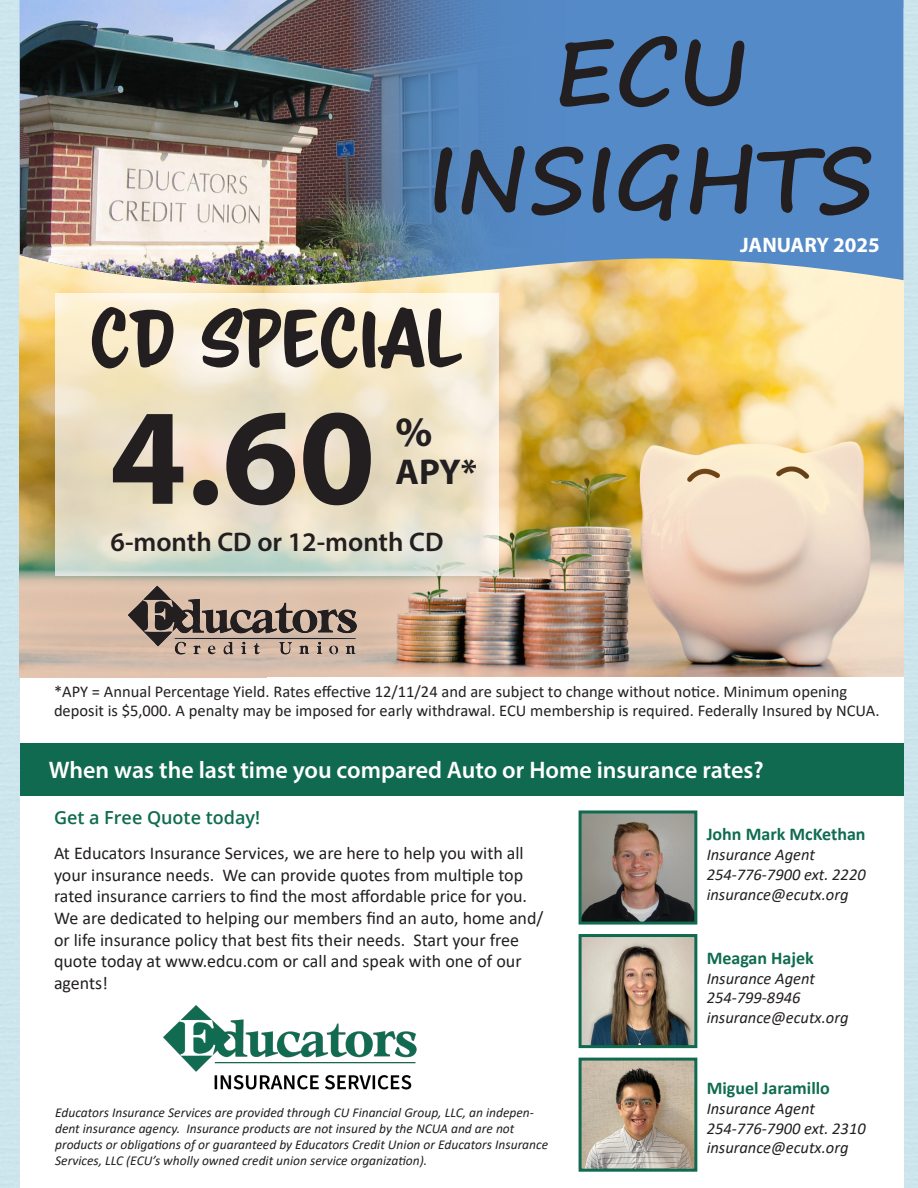
<style>
.page{position:relative;width:918px;height:1188px;background:#cde5ed}
.page>*{position:absolute;margin:0;border:0;box-sizing:border-box;transform-origin:0 0}
.t1{font:700 138px "Myriad Pro";color:#231f20}
.t2{font:700 90px "Segoe Print";color:#231f20}
.t3{font:72px "Scriptorama Markdown JF";color:#231f20}
.t4{font:700 42px "Myriad Pro";color:#231f20}
.t5{font:700 36px "Myriad Pro";color:#231f20}
.t6{font:600 27px "Myriad Pro";color:#231f20}
.t7{font:600 24px "Myriad Pro";color:#fff}
.t8{font:700 21px "Myriad Pro";color:#fff}
.t9{font:18px/21.6px "Calibri";color:#231f20}
.t10{font:700 18px "Calibri";color:#0f6c50}
.t11{font:600 18px "Open Sans";color:#0f6c50}
.t12{font:16.5px/19.8px "Calibri";color:#231f20}
.t13{font:italic 16.5px "Calibri";color:#231f20}
.t14{font:italic 13.5px/16.2px "Calibri";color:#231f20}
</style>
<div class="page">
<div style="left:20px;top:9px;width:884px;height:1179px;background:#fff"></div>
<img style="left:20px;top:286px;width:246px;height:392px">
<img style="left:263px;top:286px;width:641px;height:391px">
<svg style="left:650px;top:0;width:254px;height:286px;background:#5f90c3"></svg>
<img style="left:20px;top:0;width:630px;height:286px">
<div style="left:20px;top:743px;width:884px;height:53px;background:#106a4f"></div>
<img style="left:583px;top:814px;width:110px;height:107px">
<div style="left:579px;top:810px;width:118px;height:115px;border:3px solid #106a4f"></div>
<img style="left:583px;top:938px;width:110px;height:106px">
<div style="left:579px;top:934px;width:118px;height:114px;border:3px solid #106a4f"></div>
<img style="left:583px;top:1062px;width:110px;height:106px">
<div style="left:579px;top:1058px;width:118px;height:114px;border:3px solid #106a4f"></div>
<img style="left:163px;top:1005px;width:254px;height:85px">
<svg style="left:55px;top:294px;width:444px;height:282px;background:#ede4cd"></svg>
<img style="left:116px;top:584px;width:254px;height:82px">
<p class="t2" style="left:554px;top:-11px;width:195px">ECU</p>
<p class="t2" style="left:427px;top:97px;width:448px">INSIGHTS</p>
<p class="t8" style="left:740px;top:231px;width:141px">JANUARY 2025</p>
<p class="t3" style="left:90px;top:292px;width:374px">CD SPECIAL</p>
<p class="t1" style="left:110px;top:367px;width:267px">4.60</p>
<p class="t6" style="left:111px;top:524px;width:334px">6-month CD or 12-month CD</p>
<p class="t4" style="left:395px;top:404px;width:38px">%</p>
<p class="t5" style="left:395px;top:448px;width:83px">APY*</p>
<p class="t12" style="left:54px;top:681px;width:827px">*APY = Annual Percentage Yield. Rates effective 12/11/24 and are subject to change without notice. Minimum opening deposit is $5,000. A penalty may be imposed for early withdrawal. ECU membership is required. Federally Insured by NCUA.</p>
<p class="t7" style="left:49px;top:755px;width:716px">When was the last time you compared Auto or Home insurance rates?</p>
<p class="t11" style="left:54px;top:805px;width:208px">Get a Free Quote today!</p>
<p class="t9" style="left:54px;top:842px;width:491px">At Educators Insurance Services, we are here to help you with all your insurance needs. We can provide quotes from multiple top rated insurance carriers to find the most affordable price for you.<br>We are dedicated to helping our members find an auto, home and/ or life insurance policy that best fits their needs. Start your free quote today at www.edcu.com or call and speak with one of our agents!</p>
<p class="t10" style="left:707px;top:822px;width:160px">John Mark McKethan</p>
<p class="t13" style="left:707px;top:843px;width:110px">Insurance Agent</p>
<p class="t13" style="left:707px;top:863px;width:161px">254-776-7900 ext. 2220</p>
<p class="t13" style="left:707px;top:883px;width:143px">insurance@ecutx.org</p>
<p class="t10" style="left:707px;top:945px;width:109px">Meagan Hajek</p>
<p class="t13" style="left:707px;top:967px;width:110px">Insurance Agent</p>
<p class="t13" style="left:707px;top:986px;width:95px">254-799-8946</p>
<p class="t13" style="left:707px;top:1006px;width:143px">insurance@ecutx.org</p>
<p class="t14" style="left:55px;top:1103px;width:495px">Educators Insurance Services are provided through CU Financial Group, LLC, an indepen&shy;dent insurance agency. Insurance products are not insured by the NCUA and are not products or obligations of or guaranteed by Educators Credit Union or Educators Insurance Services, LLC (ECU’s wholly owned credit union service organization).</p>
<p class="t10" style="left:707px;top:1075px;width:125px">Miguel Jaramillo</p>
<p class="t13" style="left:707px;top:1097px;width:110px">Insurance Agent</p>
<p class="t13" style="left:707px;top:1117px;width:161px">254-776-7900 ext. 2310</p>
<p class="t13" style="left:707px;top:1136px;width:143px">insurance@ecutx.org</p>
</div>
